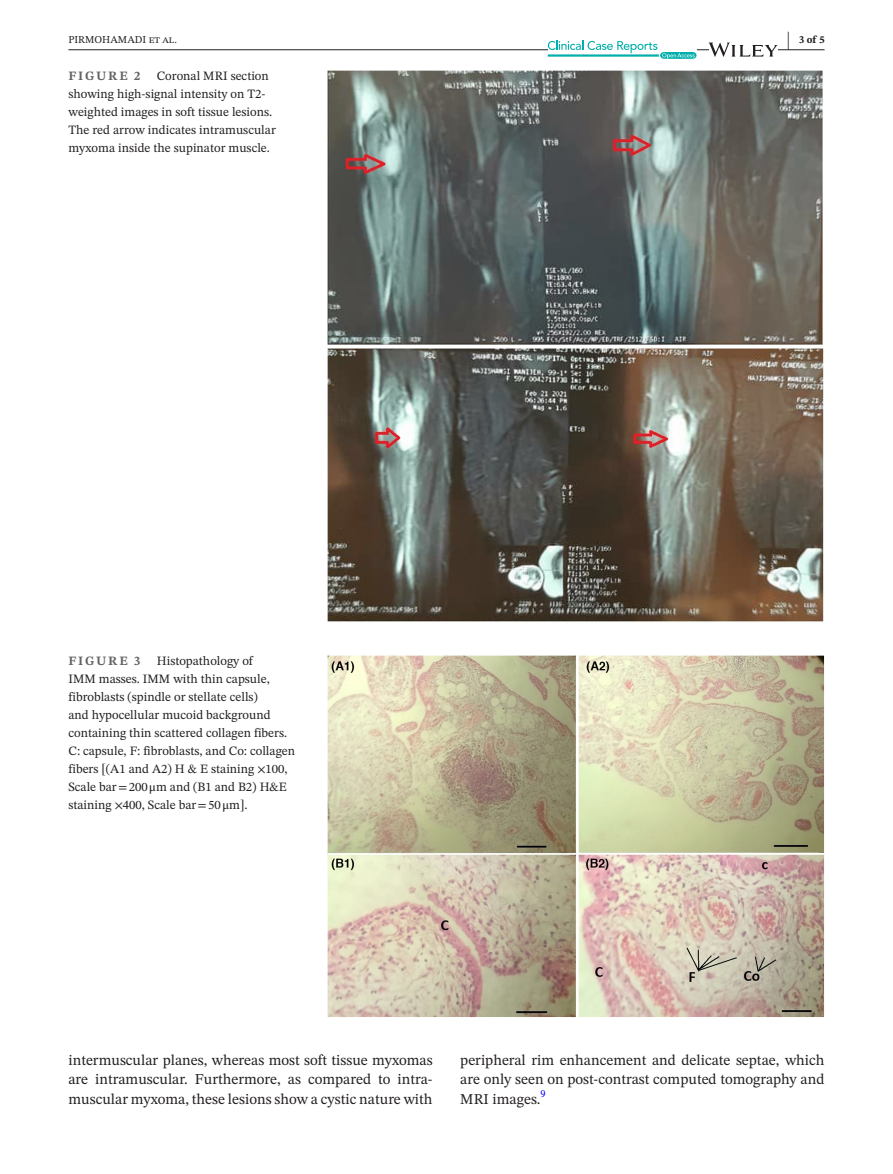
<style>
.page{position:relative;width:893px;height:1174px;background:#fff}
.page>*{position:absolute;margin:0;border:0;box-sizing:border-box;transform-origin:0 0}
.t1{font:700 21px "STIX Two Text";color:#231f20;scale:.42 1}
.t2{font:15px/19.5px "STIX Two Text";color:#231f20;text-align:justify}
.t3{font:12.75px/18px "STIX Two Text";color:#231f20}
.t4{font:700 12.75px "STIX Two Text";letter-spacing:.14em;color:#636366}
.t5{font:10.5px "STIX Two Text";color:#231f20}
.t6{font:700 10.5px "STIX Two Text";color:#231f20}
.t7{font:10.5px "STIX Two Text";color:#00f}
.s1{font-family:"STIX"}
</style>
<div class="page">
<hr style="left:68px;top:49px;width:756px;height:1px;background:#231f20">
<svg style="left:548px;top:41px;width:148px;height:18px"></svg>
<svg style="left:709px;top:43px;width:68px;height:14px"></svg>
<img style="left:327px;top:70px;width:497px;height:553px">
<img style="left:328px;top:655px;width:496px;height:362px">
<h1 class="t1" style="left:787px;top:24px;width:8px">|</h1>
<p class="t5" style="left:68px;top:32px;width:110px">PIRMOHAMADI et al.</p>
<p class="t6" style="left:799px;top:32px;width:27px">3 of 5</p>
<p class="t3" style="left:68px;top:66px;width:209px;text-indent:88px">Coronal MRI section showing high-signal intensity on T2- weighted images in soft tissue lesions.<br>The red arrow indicates intramuscular myxoma inside the supinator muscle.</p>
<p class="t4" style="left:68px;top:66px;width:73px">FIGURE 2</p>
<p class="t3" style="left:68px;top:651px;width:228px;text-indent:88px">Histopathology of<br>IMM masses. IMM with thin capsule, fibroblasts (spindle or stellate cells)<br>and hypocellular mucoid background containing thin scattered collagen fibers.<br>C: capsule, F: fibroblasts, and Co: collagen fibers [(A1 and A2) H &amp; E staining <span class="s1">×</span>100, Scale bar<span class="s1">=</span>200<span class="s1">μ</span>m and (B1 and B2) H&amp;E staining <span class="s1">×</span>400, Scale bar<span class="s1">=</span>50<span class="s1">μ</span>m].</p>
<p class="t4" style="left:68px;top:651px;width:74px">FIGURE 3</p>
<p class="t2" style="left:68px;top:1050px;width:366px">intermuscular planes, whereas most soft tissue myxomas are intramuscular. Furthermore, as compared to intra&shy;muscular myxoma, these lesions show a cystic nature with</p>
<p class="t2" style="left:460px;top:1050px;width:366px">peripheral rim enhancement and delicate septae, which are only seen on post-contrast computed tomography and MRI images.</p>
<p class="t7" style="left:541px;top:1086px;width:7px">9</p>
</div>
